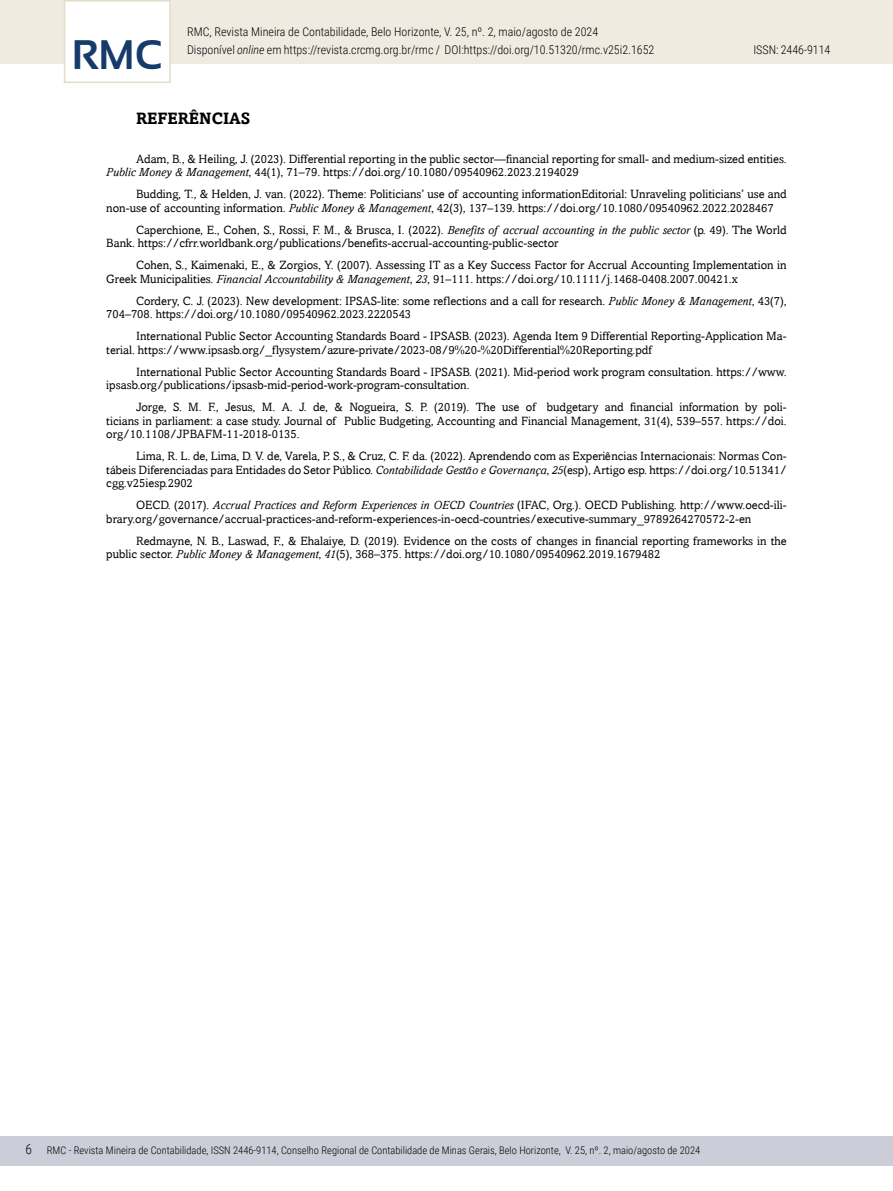
<style>
.page{position:relative;width:893px;height:1191px;background:#fff}
.page>*{position:absolute;margin:0;border:0;box-sizing:border-box;transform-origin:0 0}
.t1{font:700 41.25px "Sansation";color:#143b6b}
.t2{font:700 16.5px "Amasis";color:#000}
.t3{font:300 13.5px "Roboto Condensed";color:#000}
.t4{font:12px/13.5px "Amasis";color:#000}
.t5{font:300 12px/18px "Roboto Condensed";color:#000}
.t6{font:300 10.5px "Roboto Condensed";color:#000}
.s1{font-style:italic}
</style>
<div class="page">
<div style="left:0;top:0;width:893px;height:64px;background:#efebe1"></div>
<div style="left:64px;top:0;width:107px;height:83px;background:#fff;border:2px solid #e4dcca"></div>
<div style="left:0;top:1135px;width:893px;height:30px;background:#cdcdda"></div>
<h1 class="t1" style="left:72px;top:32px;width:92px">RMC</h1>
<p class="t5" style="left:187px;top:22px;width:469px">RMC, Revista Mineira de Contabilidade, Belo Horizonte, V. 25, nº. 2, maio/agosto de 2024<br>Disponível <span class="s1">online</span> em https://revista.crcmg.org.br/rmc / DOI:https://doi.org/10.51320/rmc.v25i2.1652</p>
<p class="t5" style="left:753px;top:40px;width:79px">ISSN: 2446-9114</p>
<h2 class="t2" style="left:136px;top:108px;width:116px">REFERÊNCIAS</h2>
<p class="t4" style="left:106px;top:152px;width:682px;text-indent:30px">Adam, B., &amp; Heiling, J. (2023). Differential reporting in the public sector—financial reporting for small- and medium-sized entities.<br><span class="s1">Public Money &amp; Management</span>, 44(1), 71–79. https://doi.org/10.1080/09540962.2023.2194029</p>
<p class="t4" style="left:106px;top:187px;width:682px;text-indent:30px">Budding, T., &amp; Helden, J. van. (2022). Theme: Politicians’ use of accounting informationEditorial: Unraveling politicians’ use and non-use of accounting information. <span class="s1">Public Money &amp; Management</span>, 42(3), 137–139. https://doi.org/10.1080/09540962.2022.2028467</p>
<p class="t4" style="left:106px;top:223px;width:682px;text-indent:30px">Caperchione, E., Cohen, S., Rossi, F. M., &amp; Brusca, I. (2022). <span class="s1">Benefits of accrual accounting in the public sector</span> (p. 49). The World<br>Bank. https://cfrr.worldbank.org/publications/benefits-accrual-accounting-public-sector</p>
<p class="t4" style="left:106px;top:258px;width:682px;text-indent:30px">Cohen, S., Kaimenaki, E., &amp; Zorgios, Y. (2007). Assessing IT as a Key Success Factor for Accrual Accounting Implementation in<br>Greek Municipalities. <span class="s1">Financial Accountability &amp; Management</span>, <span class="s1">23</span>, 91–111. https://doi.org/10.1111/j.1468-0408.2007.00421.x</p>
<p class="t4" style="left:106px;top:294px;width:682px;text-indent:30px">Cordery, C. J. (2023). New development: IPSAS-lite: some reflections and a call for research. <span class="s1">Public Money &amp; Management</span>, 43(7),<br>704–708. https://doi.org/10.1080/09540962.2023.2220543</p>
<p class="t4" style="left:106px;top:329px;width:682px;text-indent:30px">International Public Sector Accounting Standards Board - IPSASB. (2023). Agenda Item 9 Differential Reporting-Application Ma&shy;terial. https://www.ipsasb.org/_flysystem/azure-private/2023-08/9%20-%20Differential%20Reporting.pdf</p>
<p class="t4" style="left:106px;top:365px;width:682px;text-indent:30px">International Public Sector Accounting Standards Board - IPSASB. (2021). Mid-period work program consultation. https://www. ipsasb.org/publications/ipsasb-mid-period-work-program-consultation.</p>
<p class="t4" style="left:106px;top:400px;width:682px;text-align:justify;text-indent:30px">Jorge, S. M. F., Jesus, M. A. J. de, &amp; Nogueira, S. P. (2019). The use of budgetary and financial information by poli&shy;ticians in parliament: a case study. Journal of Public Budgeting, Accounting and Financial Management, 31(4), 539–557. https://doi. org/10.1108/JPBAFM-11-2018-0135.</p>
<p class="t4" style="left:106px;top:449px;width:682px;text-align:justify;text-indent:30px">Lima, R. L. de, Lima, D. V. de, Varela, P. S., &amp; Cruz, C. F. da. (2022). Aprendendo com as Experiências Internacionais: Normas Con&shy;tábeis Diferenciadas para Entidades do Setor Público. <span class="s1">Contabilidade Gestão e Governança</span>, <span class="s1">25</span>(esp), Artigo esp. https://doi.org/10.51341/ cgg.v25iesp.2902</p>
<p class="t4" style="left:106px;top:498px;width:682px;text-indent:30px">OECD. (2017). <span class="s1">Accrual Practices and Reform Experiences in OECD Countries</span> (IFAC, Org.). OECD Publishing. http://www.oecd-ili&shy;brary.org/governance/accrual-practices-and-reform-experiences-in-oecd-countries/executive-summary_9789264270572-2-en</p>
<p class="t4" style="left:106px;top:534px;width:682px;text-indent:30px">Redmayne, N. B., Laswad, F., &amp; Ehalaiye, D. (2019). Evidence on the costs of changes in financial reporting frameworks in the public sector. <span class="s1">Public Money &amp; Management</span>, <span class="s1">41</span>(5), 368–375. https://doi.org/10.1080/09540962.2019.1679482</p>
<p class="t3" style="left:26px;top:1140px;width:8px">6</p>
<p class="t6" style="left:47px;top:1143px;width:655px">RMC - Revista Mineira de Contabilidade, ISSN 2446-9114, Conselho Regional de Contabilidade de Minas Gerais, Belo Horizonte, V. 25, nº. 2, maio/agosto de 2024</p>
</div>
